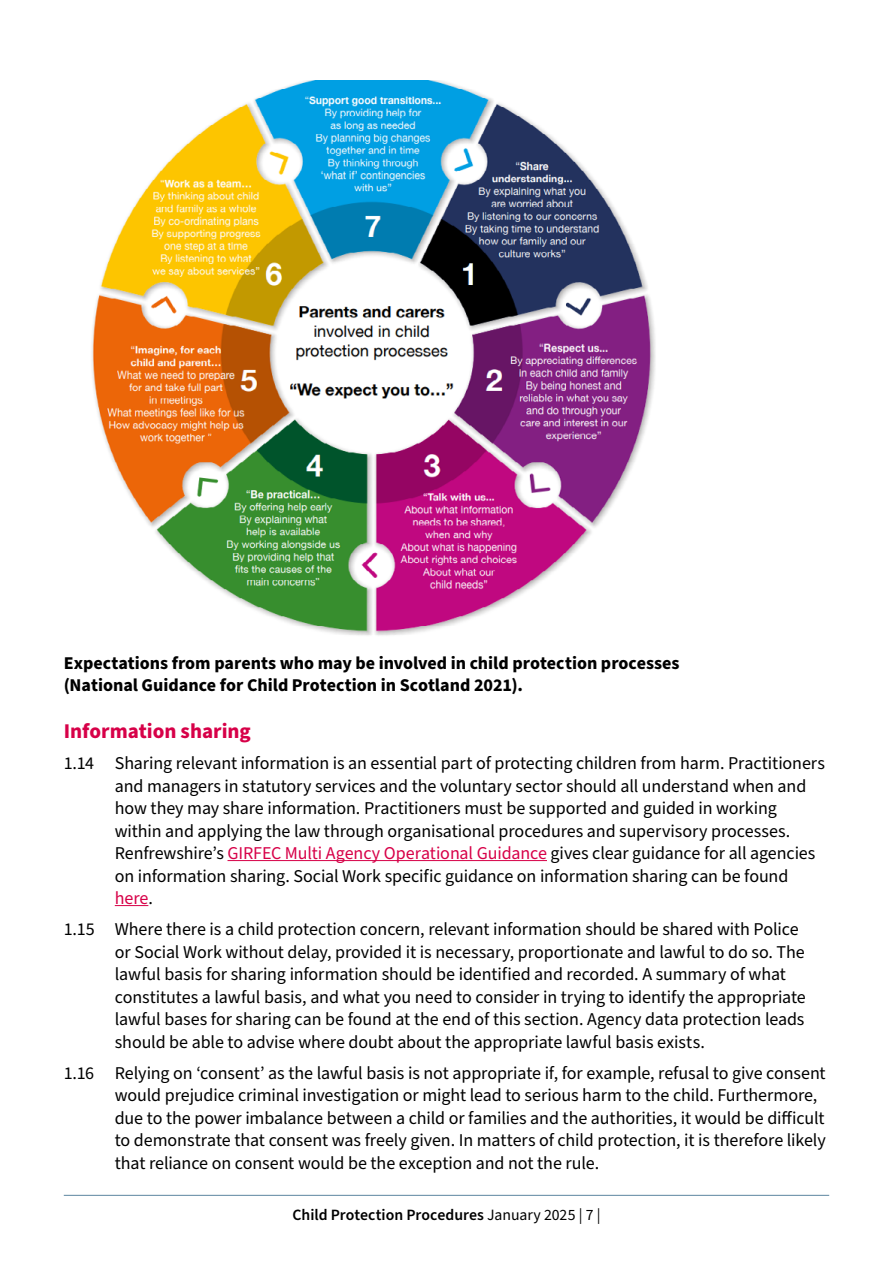
<style>
.page{position:relative;width:893px;height:1263px;background:#fff}
.page>*{position:absolute;margin:0;border:0;box-sizing:border-box;transform-origin:0 0}
.Subhead{font:700 21px "Source Sans Pro";color:#d70048}
.Body_Indent{font:18px/22.5px "Source Sans Pro";letter-spacing:-.005em;color:#000}
.Body_bold{font:700 18px/22.5px "Source Sans Pro";color:#000}
.t1{font:600 15.75px "Source Sans Pro";color:#000}
.s1{color:#d70048}
.s2{font-weight:400}
</style>
<div class="page">
<hr style="left:64px;top:1195px;width:765px;height:1px;background:#5b86a0">
<hr style="left:228px;top:860px;width:319px;height:1px;background:#d70048">
<hr style="left:115px;top:905px;width:33px;height:1px;background:#d70048">
<img style="left:92px;top:81px;width:563px;height:555px">
<h1 class="Body_bold" style="left:64px;top:652px;width:617px">Expectations from parents who may be involved in child protection processes (National Guidance for Child Protection in Scotland 2021).</h1>
<h1 class="Subhead" style="left:64px;top:717px;width:189px">Information sharing</h1>
<p class="Body_Indent" style="left:115px;top:752px;width:712px;text-indent:-51px">1.14 Sharing relevant information is an essential part of protecting children from harm. Practitioners and managers in statutory services and the voluntary sector should all understand when and how they may share information. Practitioners must be supported and guided in working within and applying the law through organisational procedures and supervisory processes.<br>Renfrewshire’s <span class="s1">GIRFEC Multi Agency Operational Guidance</span> gives clear guidance for all agencies on information sharing. Social Work specific guidance on information sharing can be found <span class="s1">here</span>.</p>
<p class="Body_Indent" style="left:115px;top:918px;width:693px;text-indent:-51px">1.15 Where there is a child protection concern, relevant information should be shared with Police or Social Work without delay, provided it is necessary, proportionate and lawful to do so. The lawful basis for sharing information should be identified and recorded. A summary of what constitutes a lawful basis, and what you need to consider in trying to identify the appropriate lawful bases for sharing can be found at the end of this section. Agency data protection leads should be able to advise where doubt about the appropriate lawful basis exists.</p>
<p class="Body_Indent" style="left:115px;top:1062px;width:712px;text-indent:-51px">1.16 Relying on ‘consent’ as the lawful basis is not appropriate if, for example, refusal to give consent would prejudice criminal investigation or might lead to serious harm to the child. Furthermore, due to the power imbalance between a child or families and the authorities, it would be difficult to demonstrate that consent was freely given. In matters of child protection, it is therefore likely that reliance on consent would be the exception and not the rule.</p>
<p class="t1" style="left:292px;top:1204px;width:310px">Child Protection Procedures <span class="s2">January 2025 | 7 |</span></p>
</div>
